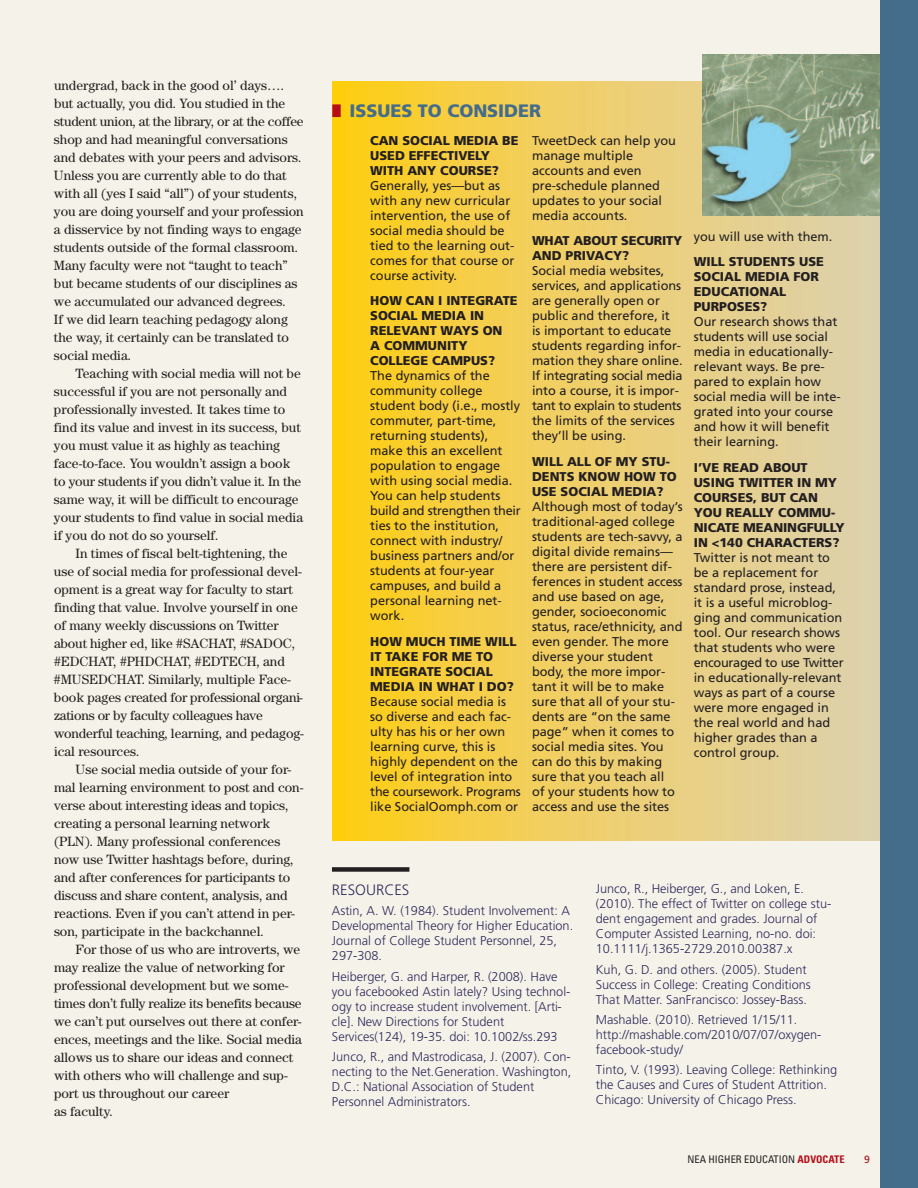
<style>
.page{position:relative;width:918px;height:1188px;background:#fff}
.page>*{position:absolute;margin:0;border:0;box-sizing:border-box;transform-origin:0 0}
.t1{font:900 18px "Frutiger";color:#446c8b}
.t2{font:300 15px "Frutiger";color:#302a5b}
.t3{font:13.5px/18px "Century";color:#231f20}
.t4{font:12.75px/15px "Frutiger";color:#231f20}
.t5{font:300 12.75px/15px "Frutiger";color:#302a5b}
.t6{font:900 12.75px/15px "Frutiger";color:#231f20}
.t7{font:condensed 10.5px "Univers";color:#231f20}
.t8{font:10.5px "Frutiger";color:#b50e1a}
.s1{color:#b50e1a}
.s2{font-weight:700;color:#b50e1a}
</style>
<div class="page">
<div style="left:0;top:0;width:879px;height:1188px;background:#f5f3e9"></div>
<svg style="left:332px;top:81px;width:548px;height:759px;background:#eecf66"></svg>
<div style="left:880px;top:0;width:38px;height:1188px;background:#446c8b"></div>
<div style="left:332px;top:867px;width:77px;height:5px;background:#231f20"></div>
<img style="left:702px;top:54px;width:178px;height:162px">
<p class="t3" style="left:54px;top:78px;width:251px">undergrad, back in the good ol’ days…. but actually, you did. You studied in the student union, at the library, or at the coffee shop and had meaningful conversations and debates with your peers and advisors.<br>Unless you are currently able to do that with all (yes I said “all”) of your students, you are doing yourself and your profession a disservice by not finding ways to engage students outside of the formal classroom.<br>Many faculty were not “taught to teach” but became students of our disciplines as we accumulated our advanced degrees.<br>If we did learn teaching pedagogy along the way, it certainly can be translated to social media.</p>
<p class="t3" style="left:54px;top:366px;width:251px;text-indent:22px">Teaching with social media will not be successful if you are not personally and professionally invested. It takes time to find its value and invest in its success, but you must value it as highly as teaching face-to-face. You wouldn’t assign a book to your students if you didn’t value it. In the same way, it will be difficult to encourage your students to find value in social media if you do not do so yourself.</p>
<p class="t3" style="left:54px;top:546px;width:252px;text-indent:22px">In times of fiscal belt-tightening, the use of social media for professional devel&shy;opment is a great way for faculty to start finding that value. Involve yourself in one of many weekly discussions on Twitter about higher ed, like #SACHAT, #SADOC, #EDCHAT, #PHDCHAT, #EDTECH, and #MUSEDCHAT. Similarly, multiple Face&shy;book pages created for professional organi&shy;zations or by faculty colleagues have wonderful teaching, learning, and pedagog&shy;ical resources.</p>
<p class="t3" style="left:54px;top:762px;width:251px;text-indent:22px">Use social media outside of your for&shy;mal learning environment to post and con&shy;verse about interesting ideas and topics, creating a personal learning network (PLN). Many professional conferences now use Twitter hashtags before, during, and after conferences for participants to discuss and share content, analysis, and reactions. Even if you can’t attend in per&shy;son, participate in the backchannel.</p>
<p class="t3" style="left:54px;top:942px;width:250px;text-indent:22px">For those of us who are introverts, we may realize the value of networking for professional development but we some&shy;times don’t fully realize its benefits because we can’t put ourselves out there at confer&shy;ences, meetings and the like. Social media allows us to share our ideas and connect with others who will challenge and sup&shy;port us throughout our career<br>as faculty.</p>
<h1 class="t1" style="left:329px;top:104px;width:214px"><span class="s1">I</span>ISSUES TO CONSIDER</h1>
<p class="t6" style="left:370px;top:134px;width:150px">CAN SOCIAL MEDIA BE<br>USED EFFECTIVELY<br>WITH ANY COURSE?</p>
<p class="t4" style="left:370px;top:179px;width:146px">Generally, yes—but as with any new curricular intervention, the use of social media should be tied to the learning out&shy;comes for that course or course activity.</p>
<p class="t6" style="left:370px;top:294px;width:149px">HOW CAN I INTEGRATE<br>SOCIAL MEDIA IN<br>RELEVANT WAYS ON<br>A COMMUNITY<br>COLLEGE CAMPUS?</p>
<p class="t4" style="left:370px;top:369px;width:152px">The dynamics of the community college student body (i.e., mostly commuter, part-time, returning students), make this an excellent population to engage with using social media.<br>You can help students build and strengthen their ties to the institution, connect with industry/ business partners and/or students at four-year campuses, and build a personal learning net&shy;work.</p>
<p class="t6" style="left:370px;top:635px;width:148px">HOW MUCH TIME WILL<br>IT TAKE FOR ME TO<br>INTEGRATE SOCIAL<br>MEDIA IN WHAT I DO?</p>
<p class="t4" style="left:370px;top:695px;width:152px">Because social media is so diverse and each fac&shy;ulty has his or her own learning curve, this is highly dependent on the level of integration into the coursework. Programs like SocialOomph.com or</p>
<p class="t4" style="left:532px;top:134px;width:146px">TweetDeck can help you manage multiple accounts and even pre-schedule planned updates to your social media accounts.</p>
<p class="t6" style="left:532px;top:234px;width:152px">WHAT ABOUT SECURITY<br>AND PRIVACY?</p>
<p class="t4" style="left:532px;top:264px;width:152px">Social media websites, services, and applications are generally open or public and therefore, it<br>is important to educate students regarding infor&shy;mation they share online.<br>If integrating social media into a course, it is impor&shy;tant to explain to students the limits of the services they’ll be using.</p>
<p class="t6" style="left:532px;top:455px;width:146px">WILL ALL OF MY STU-<br>DENTS KNOW HOW TO<br>USE SOCIAL MEDIA?</p>
<p class="t4" style="left:532px;top:500px;width:152px">Although most of today’s traditional-aged college students are tech-savvy, a digital divide remains— there are persistent dif&shy;ferences in student access and use based on age, gender, socioeconomic status, race/ethnicity, and even gender. The more diverse your student body, the more impor&shy;tant it will be to make sure that all of your stu&shy;dents are “on the same page” when it comes to social media sites. You can do this by making sure that you teach all<br>of your students how to access and use the sites</p>
<p class="t4" style="left:694px;top:230px;width:140px">you will use with them.</p>
<p class="t6" style="left:694px;top:255px;width:132px">WILL STUDENTS USE<br>SOCIAL MEDIA FOR<br>EDUCATIONAL<br>PURPOSES?</p>
<p class="t4" style="left:694px;top:315px;width:149px">Our research shows that students will use social media in educationally&shy;relevant ways. Be pre&shy;pared to explain how social media will be inte&shy;grated into your course and how it will benefit their learning.</p>
<p class="t6" style="left:694px;top:461px;width:152px">I’VE READ ABOUT<br>USING TWITTER IN MY<br>COURSES, BUT CAN<br>YOU REALLY COMMU-<br>NICATE MEANINGFULLY<br>IN &lt;140 CHARACTERS?</p>
<p class="t4" style="left:694px;top:551px;width:151px">Twitter is not meant to be a replacement for standard prose, instead, it is a useful microblog&shy;ging and communication tool. Our research shows that students who were encouraged to use Twitter in educationally-relevant ways as part of a course were more engaged in the real world and had higher grades than a control group.</p>
<p class="t2" style="left:332px;top:883px;width:79px">RESOURCES</p>
<p class="t5" style="left:332px;top:904px;width:243px">Astin, A. W. (1984). Student Involvement: A Developmental Theory for Higher Education.<br>Journal of College Student Personnel, 25, 297-308.</p>
<p class="t5" style="left:332px;top:970px;width:240px">Heiberger, G. and Harper, R. (2008). Have you facebooked Astin lately? Using technol&shy;ogy to increase student involvement. [Arti&shy;cle]. New Directions for Student Services(124), 19-35. doi: 10.1002/ss.293</p>
<p class="t5" style="left:332px;top:1050px;width:241px">Junco, R., and Mastrodicasa, J. (2007). Con&shy;necting to the Net.Generation. Washington, D.C.: National Association of Student Personnel Administrators.</p>
<p class="t5" style="left:596px;top:882px;width:237px">Junco, R., Heiberger, G., and Loken, E. (2010). The effect of Twitter on college stu&shy;dent engagement and grades. Journal of Computer Assisted Learning, no-no. doi:<br>10.1111/j.1365-2729.2010.00387.x</p>
<p class="t5" style="left:596px;top:963px;width:216px">Kuh, G. D. and others. (2005). Student<br>Success in College: Creating Conditions<br>That Matter. SanFrancisco: Jossey-Bass.</p>
<p class="t5" style="left:596px;top:1013px;width:227px">Mashable. (2010). Retrieved 1/15/11. http://mashable.com/2010/07/07/oxygen&shy;facebook-study/</p>
<p class="t5" style="left:596px;top:1063px;width:243px">Tinto, V. (1993). Leaving College: Rethinking the Causes and Cures of Student Attrition.<br>Chicago: University of Chicago Press.</p>
<p class="t7" style="left:688px;top:1155px;width:159px">NEA HIGHER EDUCATION <span class="s2">ADVOCATE</span></p>
<p class="t8" style="left:864px;top:1155px;width:7px">9</p>
</div>
